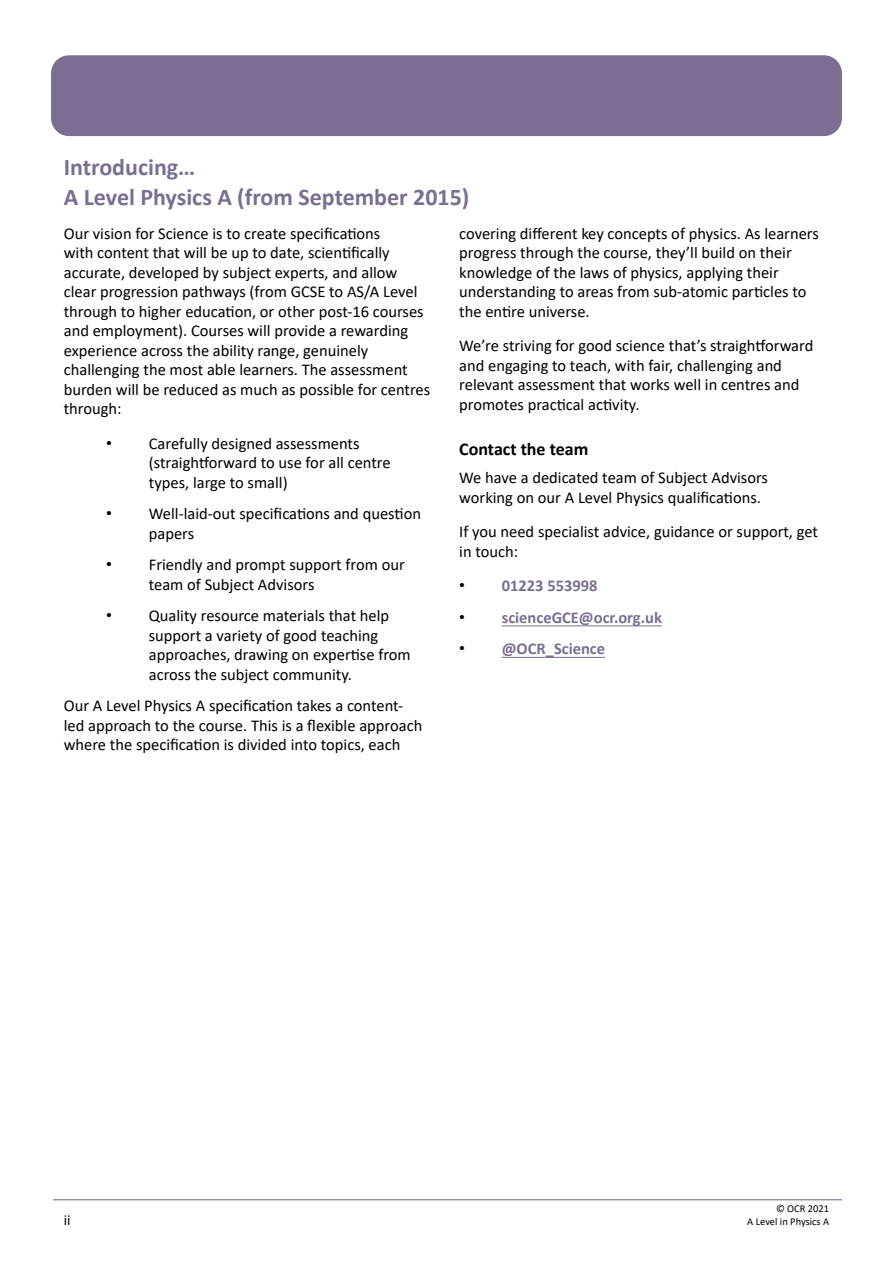
<style>
.page{position:relative;width:893px;height:1263px;background:#fff}
.page>*{position:absolute;margin:0;border:0;box-sizing:border-box;transform-origin:0 0}
.Introducing{font:700 24px/30px "Calibri";color:#7b6e92}
.Heading4{font:700 18px "Calibri";color:#000}
.BodyText{font:16.5px/19.5px "Calibri";color:#000}
.t1{font:700 16.5px "Calibri";color:#7b6e92}
.t2{font:15px "Calibri";color:#000}
.t3{font:10.5px "Calibri";color:#000}
.s1{font-family:"Arial"}
.s2{font-family:"Arial";font-weight:400;color:#000}
</style>
<div class="page">
<hr style="left:53px;top:1199px;width:789px;height:1px;background:#7b6e92">
<div style="left:51px;top:55px;width:791px;height:81px;background:#7b6e92;border-radius:18px"></div>
<hr style="left:502px;top:625px;width:160px;height:1px;background:#7b6e92">
<hr style="left:502px;top:657px;width:103px;height:1px;background:#7b6e92">
<hr style="left:51px;top:1137px;width:1px;height:43px;background:#000">
<hr style="left:841px;top:362px;width:2px;height:29px;background:#000">
<p class="Introducing" style="left:64px;top:152px;width:407px">Introducing…<br>A Level Physics A (from September 2015)</p>
<p class="BodyText" style="left:64px;top:223px;width:368px">Our vision for Science is to create specifications<br>with content that will be up to date, scientifically accurate, developed by subject experts, and allow clear progression pathways (from GCSE to AS/A Level through to higher education, or other post-16 courses and employment). Courses will provide a rewarding experience across the ability range, genuinely challenging the most able learners. The assessment burden will be reduced as much as possible for centres through:</p>
<p class="BodyText" style="left:149px;top:433px;width:243px;text-indent:-43px"><span class="s1">•</span> Carefully designed assessments (straightforward to use for all centre types, large to small)</p>
<p class="BodyText" style="left:149px;top:504px;width:274px;text-indent:-43px"><span class="s1">•</span> Well-laid-out specifications and question papers</p>
<p class="BodyText" style="left:149px;top:555px;width:257px;text-indent:-43px"><span class="s1">•</span> Friendly and prompt support from our team of Subject Advisors</p>
<p class="BodyText" style="left:149px;top:606px;width:263px;text-indent:-43px"><span class="s1">•</span> Quality resource materials that help support a variety of good teaching approaches, drawing on expertise from across the subject community.</p>
<p class="BodyText" style="left:64px;top:696px;width:360px">Our A Level Physics A specification takes a content&shy;led approach to the course. This is a flexible approach where the specification is divided into topics, each</p>
<p class="BodyText" style="left:459px;top:223px;width:361px">covering different key concepts of physics. As learners progress through the course, they’ll build on their knowledge of the laws of physics, applying their understanding to areas from sub-atomic particles to the entire universe.</p>
<p class="BodyText" style="left:459px;top:335px;width:356px">We’re striving for good science that’s straightforward and engaging to teach, with fair, challenging and relevant assessment that works well in centres and promotes practical activity.</p>
<h2 class="Heading4" style="left:459px;top:436px;width:131px">Contact the team</h2>
<p class="BodyText" style="left:459px;top:467px;width:310px">We have a dedicated team of Subject Advisors working on our A Level Physics qualifications.</p>
<p class="BodyText" style="left:459px;top:521px;width:360px">If you need specialist advice, guidance or support, get in touch:</p>
<p class="t1" style="left:459px;top:574px;width:140px"><span class="s2">•</span> 01223 553998</p>
<p class="t1" style="left:459px;top:605px;width:204px"><span class="s2">•</span> scienceGCE@ocr.org.uk</p>
<p class="t1" style="left:459px;top:637px;width:147px"><span class="s2">•</span> @OCR_Science</p>
<p class="t3" style="left:776px;top:1201px;width:55px">© OCR 2021</p>
<p class="t2" style="left:64px;top:1209px;width:8px">ii</p>
<p class="t3" style="left:747px;top:1214px;width:83px">A Level in Physics A</p>
</div>
